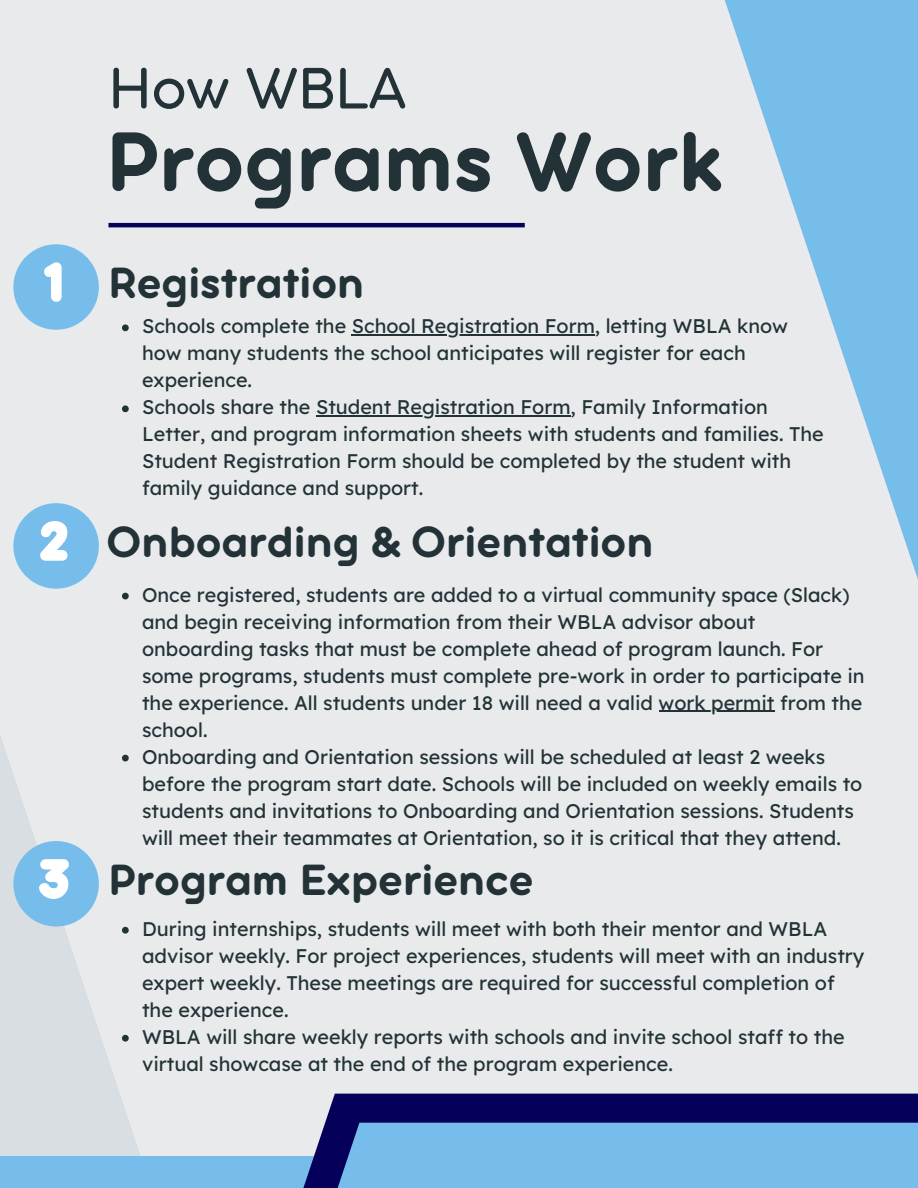
<style>
.page{position:relative;width:918px;height:1188px;background:#e8eaeb}
.page>*{position:absolute;margin:0;border:0;box-sizing:border-box;transform-origin:0 0}
.t1{font:91.65px "Aristotelica Pro Tx Bld";color:#223237}
.t2{font:63.45px "Aristotelica Pro Tx";color:#223237}
.t3{font:61.65px "Aristotelica Pro Tx Ft";color:#fff}
.t4{font:47.4px "Aristotelica Pro Tx Bld";color:#223237}
.t5{font:19.8px/27px "Lexend Deca";color:#223237}
</style>
<div class="page">
<hr style="left:108px;top:223px;width:417px;height:4px;background:#050059">
<div style="left:0;top:530px;width:327px;height:658px;background:linear-gradient(to right,#e0e4e6,#ebeced)"></div>
<svg style="left:724px;top:0;width:194px;height:580px"></svg>
<div style="left:0;top:1156px;width:707px;height:32px;background:#77bdec"></div>
<svg style="left:273px;top:1094px;width:645px;height:62px;background:#221f6c"></svg>
<div style="left:298px;top:1123px;width:620px;height:65px;background:#77bdec"></div>
<svg style="left:122px;top:593px;width:7px;height:6px"></svg>
<hr style="left:659px;top:711px;width:116px;height:1px;background:#223237">
<svg style="left:122px;top:755px;width:7px;height:6px"></svg>
<svg style="left:122px;top:324px;width:7px;height:7px"></svg>
<hr style="left:352px;top:335px;width:243px;height:1px;background:#223237">
<svg style="left:122px;top:405px;width:7px;height:7px"></svg>
<hr style="left:316px;top:416px;width:255px;height:1px;background:#223237">
<div style="left:13px;top:244px;width:86px;height:86px;background:#77bdec;border-radius:50%"></div>
<div style="left:13px;top:503px;width:86px;height:86px;background:#77bdec;border-radius:50%"></div>
<div style="left:13px;top:841px;width:86px;height:86px;background:#77bdec;border-radius:50%"></div>
<svg style="left:122px;top:927px;width:7px;height:7px"></svg>
<svg style="left:122px;top:1035px;width:7px;height:7px"></svg>
<p class="t3" style="left:44px;top:262px;width:23px">1</p>
<p class="t3" style="left:39px;top:521px;width:31px">2</p>
<p class="t3" style="left:38px;top:859px;width:35px">3</p>
<p class="t2" style="left:108px;top:68px;width:300px">How WBLA</p>
<p class="t1" style="left:106px;top:132px;width:618px">Programs Work</p>
<p class="t4" style="left:108px;top:268px;width:257px">Registration</p>
<p class="t5" style="left:142px;top:313px;width:648px">Schools complete the School Registration Form, letting WBLA know how many students the school anticipates will register for each experience.</p>
<p class="t5" style="left:142px;top:394px;width:683px">Schools share the Student Registration Form, Family Information Letter, and program information sheets with students and families. The Student Registration Form should be completed by the student with family guidance and support.</p>
<p class="t4" style="left:106px;top:526px;width:549px">Onboarding &amp; Orientation</p>
<p class="t5" style="left:142px;top:581px;width:724px">Once registered, students are added to a virtual community space (Slack) and begin receiving information from their WBLA advisor about onboarding tasks that must be complete ahead of program launch. For some programs, students must complete pre-work in order to participate in the experience. All students under 18 will need a valid work permit from the school.</p>
<p class="t5" style="left:142px;top:743px;width:722px">Onboarding and Orientation sessions will be scheduled at least 2 weeks before the program start date. Schools will be included on weekly emails to students and invitations to Onboarding and Orientation sessions. Students will meet their teammates at Orientation, so it is critical that they attend.</p>
<p class="t4" style="left:108px;top:864px;width:427px">Program Experience</p>
<p class="t5" style="left:142px;top:915px;width:724px">During internships, students will meet with both their mentor and WBLA advisor weekly. For project experiences, students will meet with an industry expert weekly. These meetings are required for successful completion of the experience.</p>
<p class="t5" style="left:142px;top:1023px;width:704px">WBLA will share weekly reports with schools and invite school staff to the virtual showcase at the end of the program experience.</p>
</div>
